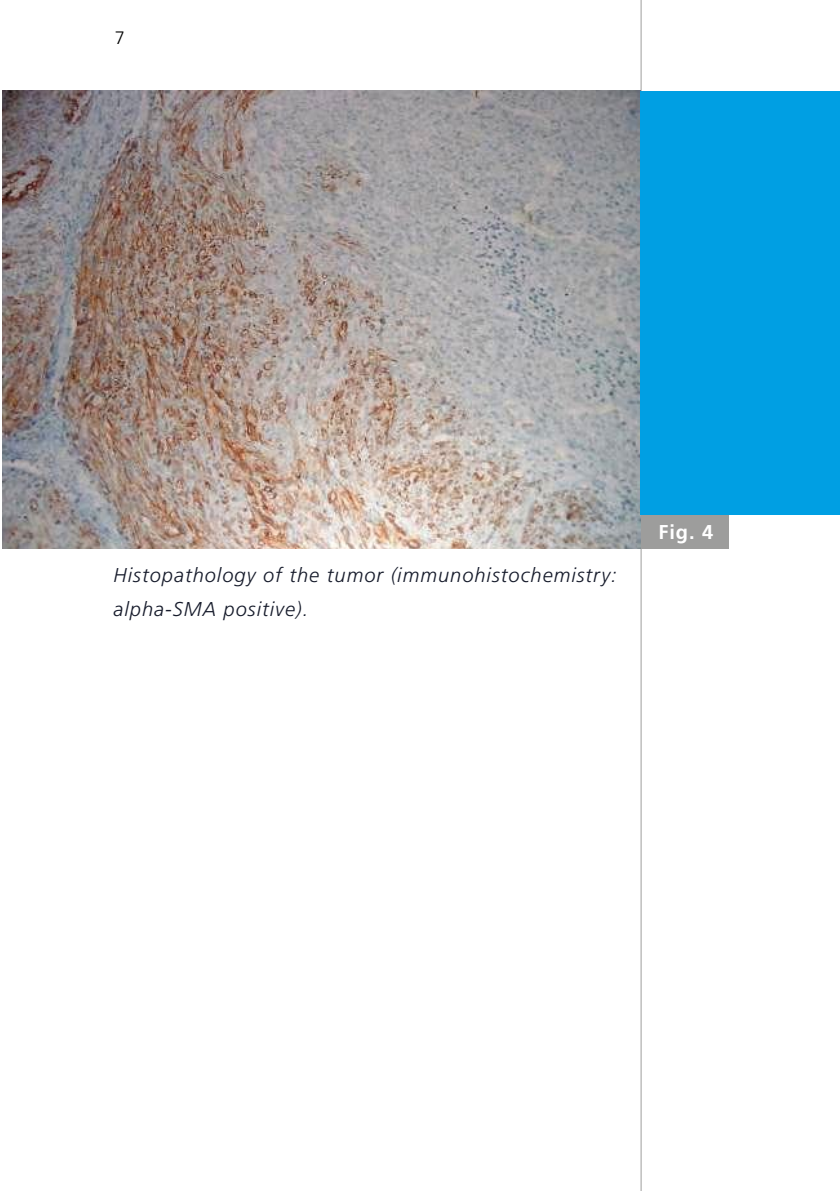
<style>
.page{position:relative;width:840px;height:1191px;background:#fff}
.page>*{position:absolute;margin:0;border:0;box-sizing:border-box;transform-origin:0 0}
.t1{font:italic 300 20px/34px "Frutiger LT Std";letter-spacing:.05em;color:#161b2b}
.t2{font:700 20px "Frutiger LT Std";color:#fff}
.t3{font:300 18px "Frutiger LT Std";color:#000}
</style>
<div class="page">
<hr style="left:640px;top:0;width:1px;height:1191px;background:#9d9d9c">
<img style="left:2px;top:91px;width:638px;height:457px">
<div style="left:641px;top:514px;width:87px;height:34px;background:#9d9d9c"></div>
<div style="left:640px;top:91px;width:199px;height:423px;background:#009fe3"></div>
<p class="t3" style="left:115px;top:28px;width:12px">7</p>
<p class="t1" style="left:113px;top:559px;width:504px">Histopathology of the tumor (immunohistochemistry: alpha-SMA positive).</p>
<p class="t2" style="left:658px;top:520px;width:57px">Fig. 4</p>
</div>
